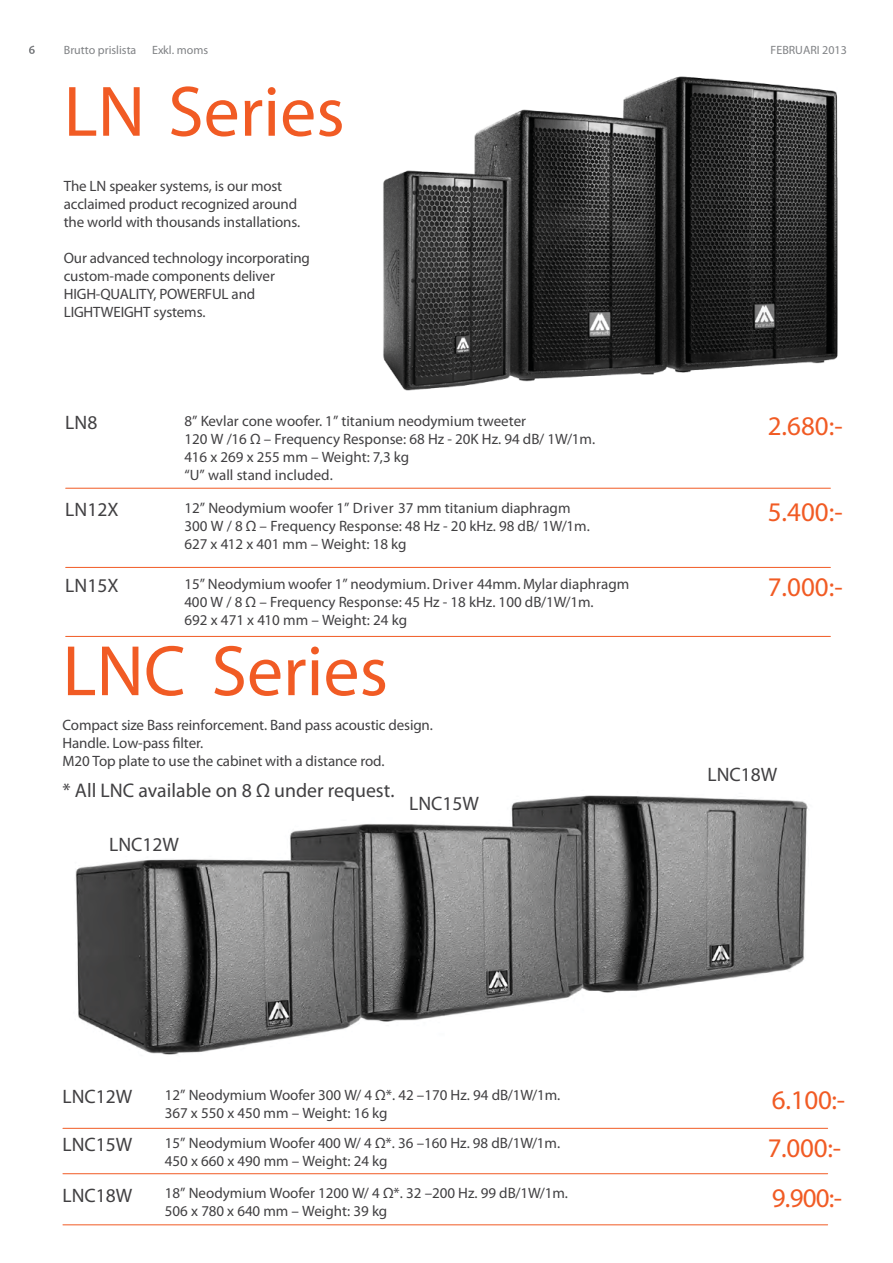
<style>
.page{position:relative;width:893px;height:1263px;background:#fff}
.page>*{position:absolute;margin:0;border:0;box-sizing:border-box;transform-origin:0 0}
.t1{font:72px "Kievit OT";color:#f15b24}
.t2{font:27px/48.2px "Kievit OT";letter-spacing:-.005em;color:#f15b24}
.t3{font:700 19.8px "Kievit OT";color:#414042}
.t4{font:700 19.5px "Kievit OT";color:#414042}
.t5{font:300 15px/18px "Kievit OT";color:#414042}
.t6{font:500 12px "Kievit OT";color:#808285}
.t7{font:700 12px "Kievit OT";color:#808285}
.s1{font-weight:700}
</style>
<div class="page">
<svg style="left:29px;top:46px;width:6px;height:8px"></svg>
<hr style="left:66px;top:488px;width:764px;height:1px;background:#f15b24">
<hr style="left:66px;top:567px;width:764px;height:1px;background:#f15b24">
<hr style="left:66px;top:636px;width:764px;height:1px;background:#f15b24">
<img style="left:383px;top:76px;width:455px;height:315px">
<img style="left:75px;top:795px;width:733px;height:260px">
<hr style="left:63px;top:1224px;width:765px;height:1px;background:#f15b24">
<hr style="left:63px;top:1173px;width:765px;height:1px;background:#f15b24">
<hr style="left:63px;top:1128px;width:765px;height:1px;background:#f15b24">
<p class="t7" style="left:64px;top:45px;width:74px">Brutto prislista</p>
<p class="t6" style="left:152px;top:45px;width:57px">Exkl. moms</p>
<p class="t6" style="left:770px;top:45px;width:78px">FEBRUARI 2013</p>
<h1 class="t1" style="left:64px;top:84px;width:282px"><span class="s1">LN</span> Series</h1>
<p class="t5" style="left:64px;top:178px;width:238px">The LN speaker systems, is our most acclaimed product recognized around the world with thousands installations.</p>
<p class="t5" style="left:64px;top:250px;width:248px">Our advanced technology incorporating custom-made components deliver<br>HIGH-QUALITY, POWERFUL and<br>LIGHTWEIGHT systems.</p>
<h3 class="t4" style="left:65px;top:415px;width:34px">LN8</h3>
<h3 class="t4" style="left:65px;top:502px;width:55px">LN12X</h3>
<h3 class="t4" style="left:65px;top:578px;width:55px">LN15X</h3>
<p class="t5" style="left:184px;top:413px;width:412px">8” Kevlar cone woofer. 1” titanium neodymium tweeter<br>120 W /16 Ω – Frequency Response: 68 Hz - 20K Hz. 94 dB/ 1W/1m.<br>416 x 269 x 255 mm – Weight: 7,3 kg<br>“U” wall stand included.</p>
<p class="t5" style="left:185px;top:500px;width:407px">12” Neodymium woofer 1” Driver 37 mm titanium diaphragm<br>300 W / 8 Ω – Frequency Response: 48 Hz - 20 kHz. 98 dB/ 1W/1m.<br>627 x 412 x 401 mm – Weight: 18 kg</p>
<p class="t5" style="left:185px;top:576px;width:446px">15” Neodymium woofer 1” neodymium. Driver 44mm. Mylar diaphragm<br>400 W / 8 Ω – Frequency Response: 45 Hz - 18 kHz. 100 dB/1W/1m.<br>692 x 471 x 410 mm – Weight: 24 kg</p>
<h1 class="t1" style="left:63px;top:644px;width:327px"><span class="s1">LNC</span> Series</h1>
<p class="t5" style="left:63px;top:717px;width:372px">Compact size Bass reinforcement. Band pass acoustic design.<br>Handle. Low-pass filter.<br>M20 Top plate to use the cabinet with a distance rod.</p>
<h3 class="t3" style="left:63px;top:783px;width:333px">* All LNC available on 8 Ω under request.</h3>
<h3 class="t4" style="left:109px;top:837px;width:71px">LNC12W</h3>
<h3 class="t4" style="left:409px;top:796px;width:71px">LNC15W</h3>
<h2 class="t2" style="left:768px;top:404px;width:76px">2.680:-</h2>
<h2 class="t2" style="left:768px;top:489px;width:76px">5.400:-</h2>
<h2 class="t2" style="left:768px;top:565px;width:76px">7.000:-</h2>
<h3 class="t4" style="left:707px;top:767px;width:71px">LNC18W</h3>
<h3 class="t4" style="left:63px;top:1089px;width:71px">LNC12W</h3>
<h3 class="t4" style="left:63px;top:1137px;width:71px">LNC15W</h3>
<p class="t5" style="left:165px;top:1087px;width:397px">12” Neodymium Woofer 300 W/ 4 Ω*. 42 –170 Hz. 94 dB/1W/1m.<br>367 x 550 x 450 mm – Weight: 16 kg</p>
<p class="t5" style="left:165px;top:1135px;width:397px">15” Neodymium Woofer 400 W/ 4 Ω*. 36 –160 Hz. 98 dB/1W/1m.<br>450 x 660 x 490 mm – Weight: 24 kg</p>
<h2 class="t2" style="left:768px;top:1077px;width:79px">6.100:-<br>7.000:-</h2>
<p class="t5" style="left:165px;top:1185px;width:405px">18” Neodymium Woofer 1200 W/ 4 Ω*. 32 –200 Hz. 99 dB/1W/1m.<br>506 x 780 x 640 mm – Weight: 39 kg</p>
<h3 class="t4" style="left:63px;top:1188px;width:71px">LNC18W</h3>
<h2 class="t2" style="left:772px;top:1176px;width:72px">9.900:-</h2>
</div>
